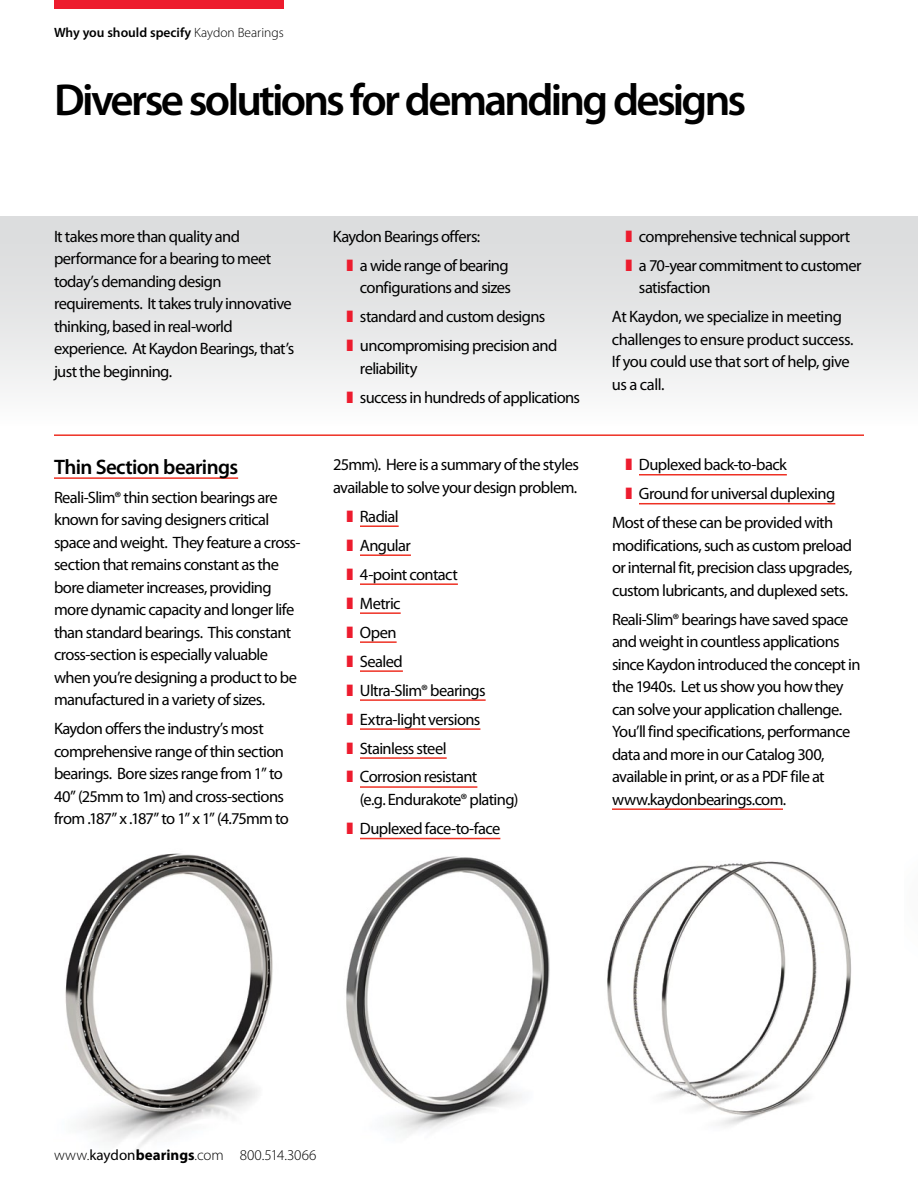
<style>
.page{position:relative;width:918px;height:1188px;background:#fff}
.page>*{position:absolute;margin:0;border:0;box-sizing:border-box;transform-origin:0 0}
.t1{font:600 45px "Myriad Pro";letter-spacing:-.06em;color:#000}
.t2{font:600 21px "Myriad Pro";letter-spacing:-.03em;color:#000}
.t3{font:16.5px/22.5px "Myriad Pro";letter-spacing:-.04em;color:#000}
.t4{font:300 15px "Myriad Pro";color:#000}
.t5{font:600 13.5px "Myriad Pro";color:#000}
.s1{font-weight:300}
.s2{color:#ed1c2e}
.s3{font-weight:400}
.s4{font-weight:700}
</style>
<div class="page">
<div style="left:0;top:216px;width:918px;height:210px;background:linear-gradient(to bottom,#d7d8d9,#fafafa)"></div>
<img style="left:65px;top:853px;width:208px;height:296px">
<div style="left:54px;top:0;width:230px;height:8px;background:#ed1c2e"></div>
<hr style="left:54px;top:434px;width:810px;height:2px;background:#ee3124">
<hr style="left:54px;top:477px;width:184px;height:2px;background:#ee3124">
<hr style="left:360px;top:525px;width:39px;height:2px;background:#ee3124">
<hr style="left:360px;top:554px;width:51px;height:2px;background:#ee3124">
<hr style="left:360px;top:583px;width:98px;height:2px;background:#ee3124">
<hr style="left:360px;top:612px;width:41px;height:2px;background:#ee3124">
<hr style="left:360px;top:641px;width:37px;height:2px;background:#ee3124">
<hr style="left:360px;top:670px;width:43px;height:2px;background:#ee3124">
<hr style="left:360px;top:699px;width:126px;height:2px;background:#ee3124">
<hr style="left:360px;top:728px;width:120px;height:2px;background:#ee3124">
<hr style="left:360px;top:757px;width:87px;height:2px;background:#ee3124">
<hr style="left:360px;top:786px;width:117px;height:2px;background:#ee3124">
<hr style="left:639px;top:474px;width:148px;height:2px;background:#ee3124">
<hr style="left:639px;top:503px;width:196px;height:1px;background:#ee3124">
<hr style="left:612px;top:808px;width:171px;height:2px;background:#ee3124">
<img style="left:607px;top:861px;width:244px;height:265px">
<img style="left:346px;top:838px;width:204px;height:296px">
<p class="t5" style="left:54px;top:24px;width:231px">Why you should specify <span class="s1">Kaydon Bearings</span></p>
<h1 class="t1" style="left:54px;top:71px;width:694px">Diverse solutions for demanding designs</h1>
<p class="t3" style="left:54px;top:225px;width:242px">It takes more than quality and performance for a bearing to meet today’s demanding design requirements. It takes truly innovative thinking, based in real-world experience. At Kaydon Bearings, that’s just the beginning.</p>
<p class="t3" style="left:346px;top:222px;width:164px;line-height:29px;text-indent:-13px">Kaydon Bearings offers:<br><span class="s2">❚</span> a wide range of bearing</p>
<p class="t3" style="left:346px;top:273px;width:212px;line-height:29px;text-indent:13px">configurations and sizes<br><span class="s2">❚</span> standard and custom designs<br><span class="s2">❚</span> uncompromising precision and</p>
<p class="t3" style="left:346px;top:354px;width:235px;line-height:29px;text-indent:13px">reliability<br><span class="s2">❚</span> success in hundreds of applications</p>
<p class="t2" style="left:54px;top:453px;width:186px">Thin Section bearings</p>
<p class="t3" style="left:54px;top:486px;width:248px">Reali-Slim® thin section bearings are known for saving designers critical space and weight. They feature a cross&shy;section that remains constant as the bore diameter increases, providing more dynamic capacity and longer life than standard bearings. This constant cross-section is especially valuable when you’re designing a product to be manufactured in a variety of sizes.</p>
<p class="t3" style="left:54px;top:717px;width:236px">Kaydon offers the industry’s most comprehensive range of thin section bearings. Bore sizes range from 1” to 40” (25mm to 1m) and cross-sections from .187” x .187” to 1” x 1” (4.75mm to</p>
<p class="t3" style="left:333px;top:453px;width:247px">25mm). Here is a summary of the styles available to solve your design problem.</p>
<p class="t3" style="left:346px;top:501px;width:141px;line-height:29px"><span class="s2">❚</span> Radial<br><span class="s2">❚</span> Angular<br><span class="s2">❚</span> 4-point contact<br><span class="s2">❚</span> Metric<br><span class="s2">❚</span> Open<br><span class="s2">❚</span> Sealed<br><span class="s2">❚</span> Ultra-Slim® bearings <span class="s2">❚</span> Extra-light versions <span class="s2">❚</span> Stainless steel<br><span class="s2">❚</span> Corrosion resistant</p>
<p class="t3" style="left:346px;top:785px;width:173px;line-height:29px;text-indent:13px">(e.g. Endurakote® plating) <span class="s2">❚</span> Duplexed face-to-face</p>
<p class="t3" style="left:625px;top:222px;width:237px;line-height:29px"><span class="s2">❚</span> comprehensive technical support<br><span class="s2">❚</span> a 70-year commitment to customer</p>
<p class="t3" style="left:612px;top:273px;width:231px;line-height:29px;text-indent:27px">satisfaction<br>At Kaydon, we specialize in meeting</p>
<p class="t3" style="left:612px;top:328px;width:243px">challenges to ensure product success.<br>If you could use that sort of help, give us a call.</p>
<p class="t3" style="left:625px;top:453px;width:163px"><span class="s2">❚</span> Duplexed back-to-back</p>
<p class="t3" style="left:625px;top:482px;width:211px"><span class="s2">❚</span> Ground for universal duplexing</p>
<p class="t3" style="left:612px;top:511px;width:223px">Most of these can be provided with</p>
<p class="t3" style="left:612px;top:534px;width:242px;text-align:justify">modifications, such as custom preload or internal fit, precision class upgrades, custom lubricants, and duplexed sets.</p>
<p class="t3" style="left:612px;top:608px;width:250px">Reali-Slim® bearings have saved space and weight in countless applications since Kaydon introduced the concept in the 1940s. Let us show you how they can solve your application challenge.<br>You’ll find specifications, performance data and more in our Catalog 300, available in print, or as a PDF file at www.kaydonbearings.com.</p>
<p class="t4" style="left:54px;top:1147px;width:264px">www.<span class="s3">kaydon</span><span class="s4">bearings</span>.com 800.514.3066</p>
</div>
